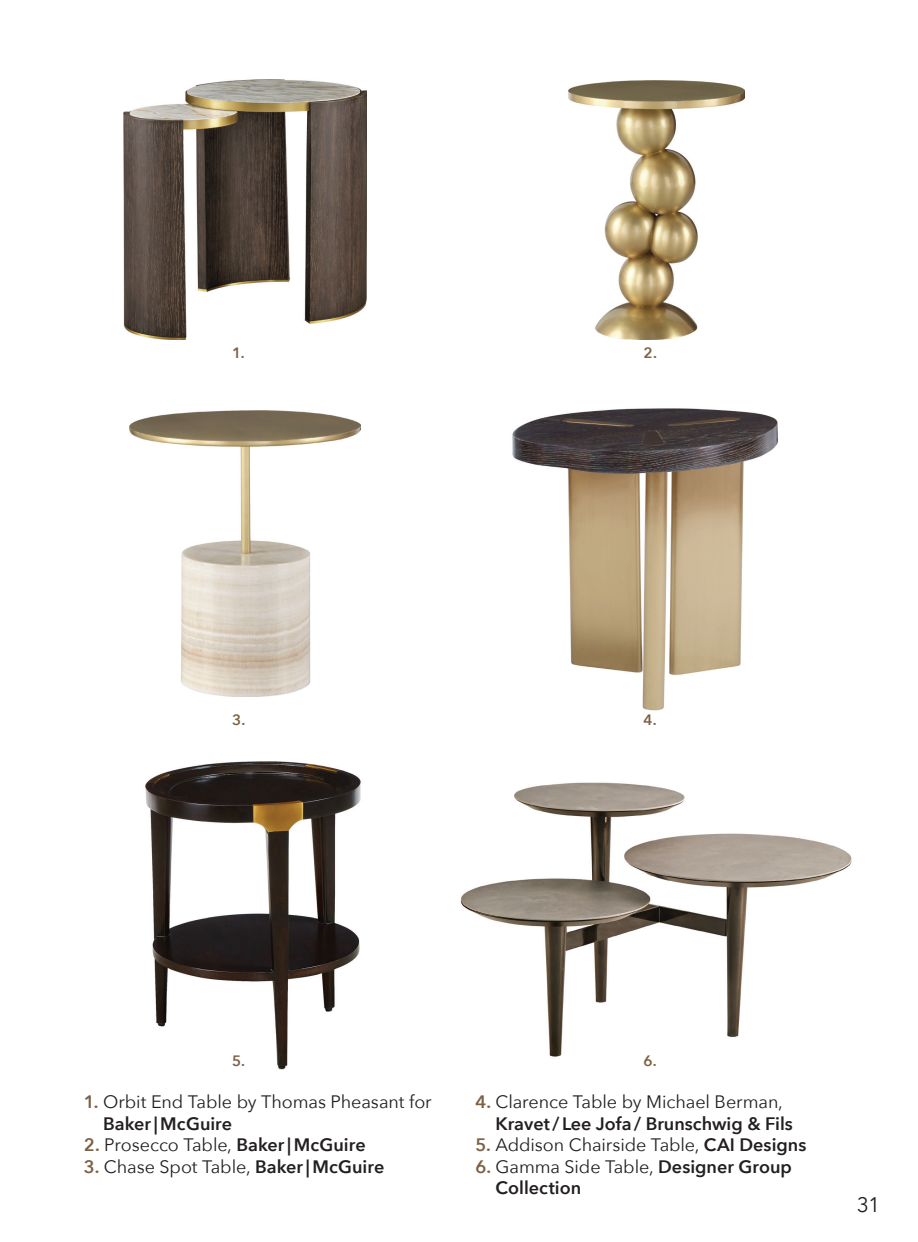
<style>
.page{position:relative;width:918px;height:1242px;background:#fff}
.page>*{position:absolute;margin:0;border:0;box-sizing:border-box;transform-origin:0 0}
.t1{font:21px "Avenir Next";color:#231f20}
.t2{font:18px/21.6px "Avenir Next";letter-spacing:-.005em;color:#231f20}
.t3{font:600 18px/21.6px "Avenir Next";color:#231f20}
.t4{font:600 15px "Avenir Next";color:#7b6145}
.s1{font-weight:600;color:#7b6145}
.s2{font-weight:600}
.s3{color:#7b6145}
.s4{font-weight:400}
</style>
<div class="page">
<img style="left:124px;top:80px;width:242px;height:260px">
<img style="left:568px;top:81px;width:177px;height:258px">
<img style="left:129px;top:410px;width:232px;height:287px">
<img style="left:512px;top:408px;width:267px;height:303px">
<img style="left:145px;top:761px;width:216px;height:309px">
<img style="left:460px;top:782px;width:392px;height:275px">
<p class="t4" style="left:232px;top:340px;width:14px">1.</p>
<p class="t4" style="left:644px;top:340px;width:15px">2.</p>
<p class="t4" style="left:232px;top:707px;width:15px">3.</p>
<p class="t4" style="left:644px;top:707px;width:15px">4.</p>
<p class="t4" style="left:232px;top:1048px;width:15px">5.</p>
<p class="t2" style="left:103px;top:1090px;width:330px;text-indent:-19px"><span class="s1">1.</span> Orbit End Table by Thomas Pheasant for<br><span class="s2">Baker|McGuire</span></p>
<p class="t2" style="left:84px;top:1133px;width:283px"><span class="s1">2.</span> Prosecco Table, <span class="s2">Baker|McGuire</span></p>
<p class="t2" style="left:84px;top:1155px;width:302px"><span class="s1">3.</span> Chase Spot Table, <span class="s2">Baker|McGuire</span></p>
<p class="t4" style="left:644px;top:1048px;width:15px">6.</p>
<p class="t3" style="left:496px;top:1090px;width:299px;text-indent:-20px"><span class="s3">4.</span> <span class="s4">Clarence Table by Michael Berman,<br></span>Kravet/ Lee Jofa / Brunschwig &amp; Fils</p>
<p class="t2" style="left:475px;top:1133px;width:333px"><span class="s1">5.</span> Addison Chairside Table, <span class="s2">CAI Designs</span></p>
<p class="t3" style="left:496px;top:1155px;width:298px;text-indent:-20px"><span class="s3">6.</span> <span class="s4">Gamma Side Table,</span> Designer Group<br>Collection</p>
<p class="t1" style="left:857px;top:1187px;width:25px">31</p>
</div>
